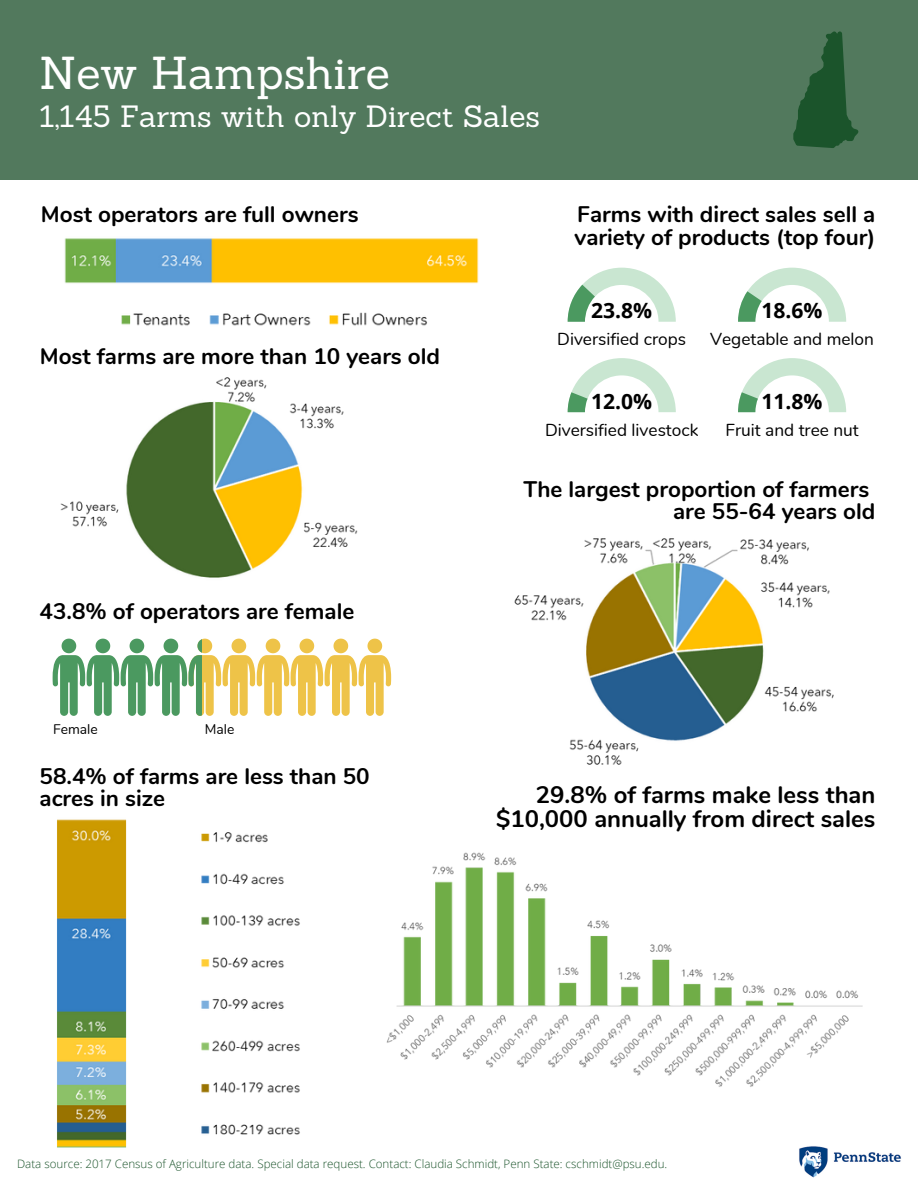
<style>
.page{position:relative;width:918px;height:1188px;background:#fff}
.page>*{position:absolute;margin:0;border:0;box-sizing:border-box;transform-origin:0 0}
.t1{font:45px "Sanchez";color:#fff}
.t2{font:30px "Sanchez";color:#fff}
.t3{font:700 23.85px/23.9px "Nunito";color:#000;text-align:right}
.t4{font:700 22.5px/22.5px "Nunito";color:#000}
.t5{font:700 21px "Open Sans";color:#000}
.t6{font:17.25px "Nunito";color:#000}
.t7{font:13.95px "Nunito";color:#000}
.t8{font:300 11.55px "Open Sans";color:#1b542b}
</style>
<div class="page">
<div style="left:0;top:0;width:918px;height:180px;background:#52795d"></div>
<svg style="left:738px;top:268px;width:108px;height:54px"></svg>
<svg style="left:568px;top:268px;width:108px;height:54px"></svg>
<svg style="left:568px;top:358px;width:108px;height:54px"></svg>
<svg style="left:738px;top:358px;width:108px;height:54px"></svg>
<img style="left:799px;top:1146px;width:102px;height:32px">
<img style="left:64px;top:238px;width:415px;height:88px">
<img style="left:57px;top:819px;width:243px;height:329px">
<img style="left:386px;top:852px;width:477px;height:235px">
<img style="left:514px;top:538px;width:320px;height:227px">
<img style="left:60px;top:377px;width:298px;height:201px">
<svg style="left:53px;top:638px;width:338px;height:78px"></svg>
<svg style="left:793px;top:31px;width:65px;height:117px"></svg>
<p class="t1" style="left:40px;top:44px;width:352px">New Hampshire</p>
<p class="t2" style="left:40px;top:97px;width:502px">1,145 Farms with only Direct Sales</p>
<p class="t4" style="left:41px;top:204px;width:319px">Most operators are full owners</p>
<p class="t4" style="left:40px;top:346px;width:402px">Most farms are more than 10 years old</p>
<p class="t4" style="left:575px;top:204px;width:302px">Farms with direct sales sell a variety of products (top four)</p>
<p class="t5" style="left:591px;top:296px;width:63px">23.8%</p>
<p class="t5" style="left:762px;top:296px;width:63px">18.6%</p>
<p class="t6" style="left:557px;top:328px;width:130px">Diversified crops</p>
<p class="t6" style="left:710px;top:328px;width:165px">Vegetable and melon</p>
<p class="t5" style="left:591px;top:387px;width:63px">12.0%</p>
<p class="t5" style="left:762px;top:387px;width:63px">11.8%</p>
<p class="t6" style="left:545px;top:418px;width:155px">Diversified livestock</p>
<p class="t6" style="left:725px;top:418px;width:135px">Fruit and tree nut</p>
<p class="t4" style="left:40px;top:600px;width:316px">43.8% of operators are female</p>
<p class="t7" style="left:53px;top:720px;width:46px">Female</p>
<p class="t7" style="left:205px;top:720px;width:31px">Male</p>
<p class="t4" style="left:40px;top:765px;width:332px">58.4% of farms are less than 50 acres in size</p>
<p class="t4" style="left:524px;top:478px;width:347px">The largest proportion of farmers</p>
<p class="t4" style="left:673px;top:501px;width:204px">are 55-64 years old</p>
<p class="t3" style="left:496px;top:784px;width:381px">29.8% of farms make less than $10,000 annually from direct sales</p>
<p class="t8" style="left:17px;top:1155px;width:652px">Data source: 2017 Census of Agriculture data. Special data request. Contact: Claudia Schmidt, Penn State: cschmidt@psu.edu.</p>
</div>
